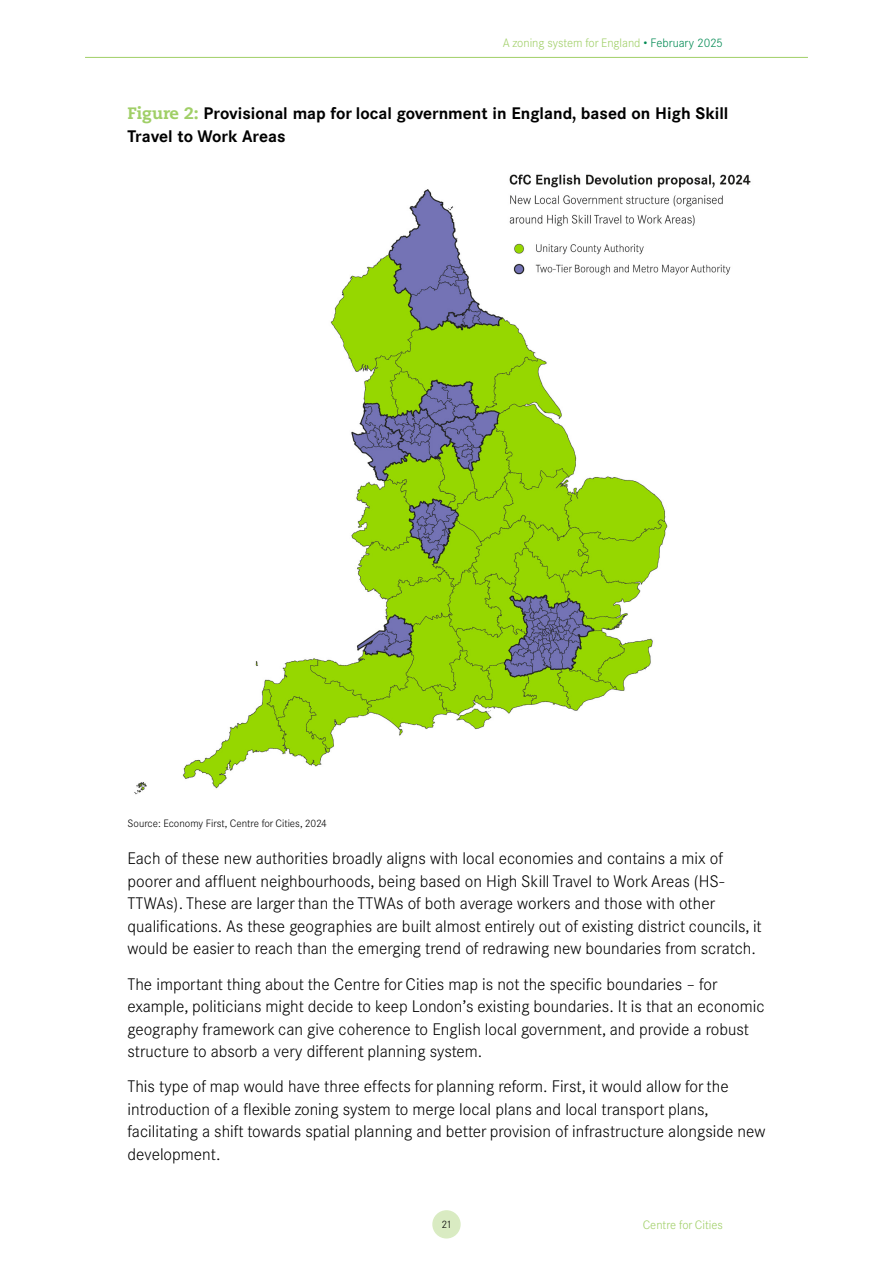
<style>
.page{position:relative;width:893px;height:1263px;background:#fff}
.page>*{position:absolute;margin:0;border:0;box-sizing:border-box;transform-origin:0 0}
.t1{font:300 16.5px/22.5px "Corporate SBQ";color:#000}
.t2{font:700 16.5px/22.5px "Corporate SBQ";color:#000}
.t3{font:300 12px "Corporate SBQ";color:#a0cf67}
.t4{font:300 10.5px "Corporate SBQ";color:#000}
.s1{color:#008a53}
.s2{font-family:"Caecilia LT Std";font-weight:800;color:#a0cf67}
</style>
<div class="page">
<div style="left:433px;top:1211px;width:27px;height:27px;background:#d9ebc2;border-radius:50%"></div>
<div style="left:432px;top:1210px;width:29px;height:28px;border:2px solid #a0cf67;border-radius:50%"></div>
<hr style="left:85px;top:57px;width:723px;height:1px;background:#a0cf67">
<img style="left:134px;top:174px;width:617px;height:621px">
<p class="t3" style="left:503px;top:36px;width:221px">A zoning system for England <span class="s1">• February 2025</span></p>
<p class="t2" style="left:128px;top:102px;width:602px"><span class="s2">Figure 2:</span> Provisional map for local government in England, based on High Skill<br>Travel to Work Areas</p>
<p class="t4" style="left:128px;top:817px;width:201px">Source: Economy First, Centre for Cities, 2024</p>
<p class="t1" style="left:128px;top:847px;width:636px">Each of these new authorities broadly aligns with local economies and contains a mix of poorer and affluent neighbourhoods, being based on High Skill Travel to Work Areas (HS-TTWAs). These are larger than the TTWAs of both average workers and those with other qualifications. As these geographies are built almost entirely out of existing district councils, it would be easier to reach than the emerging trend of redrawing new boundaries from scratch.</p>
<p class="t1" style="left:128px;top:973px;width:638px">The important thing about the Centre for Cities map is not the specific boundaries – for example, politicians might decide to keep London’s existing boundaries. It is that an economic geography framework can give coherence to English local government, and provide a robust structure to absorb a very different planning system.</p>
<p class="t1" style="left:128px;top:1075px;width:639px">This type of map would have three effects for planning reform. First, it would allow for the introduction of a flexible zoning system to merge local plans and local transport plans, facilitating a shift towards spatial planning and better provision of infrastructure alongside new development.</p>
<p class="t4" style="left:441px;top:1218px;width:12px">21</p>
<p class="t3" style="left:643px;top:1217px;width:82px">Centre for Cities</p>
</div>
